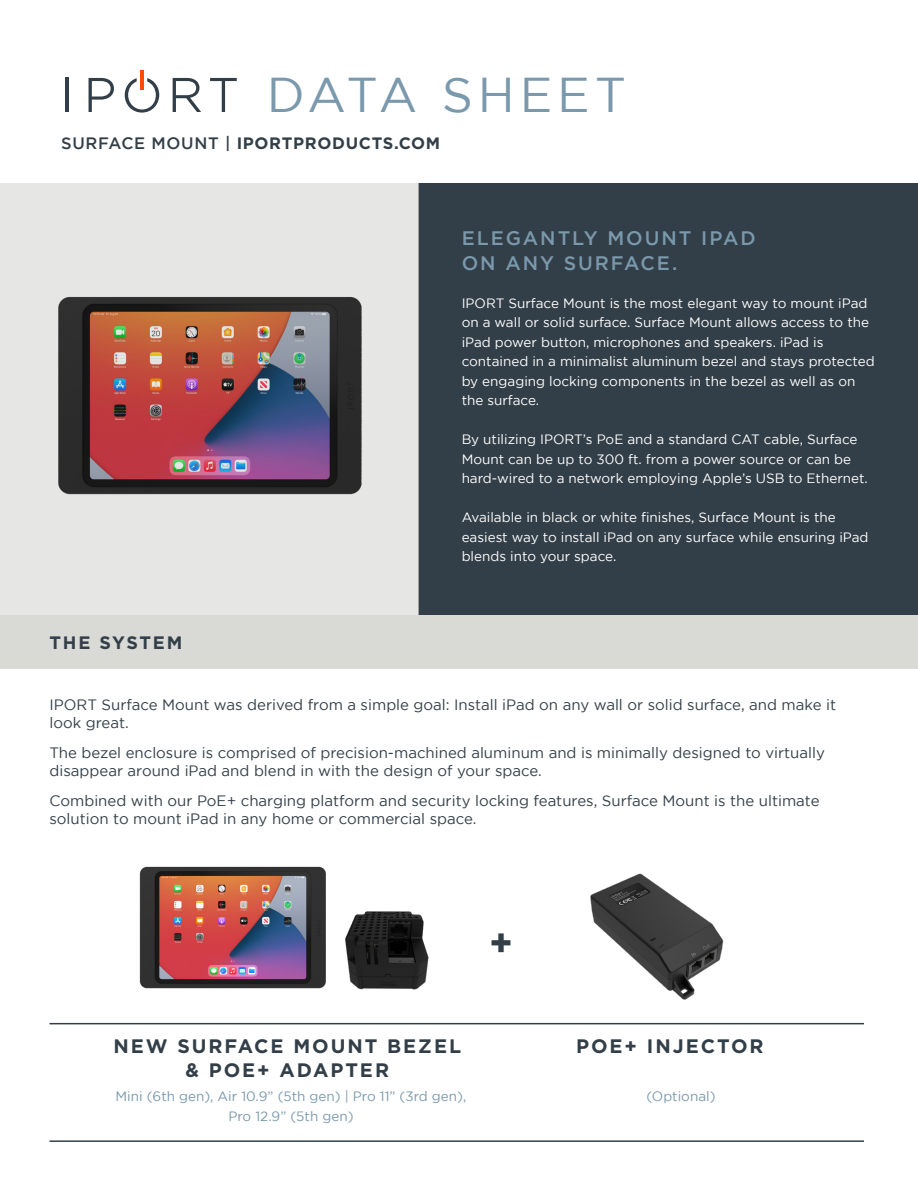
<style>
.page{position:relative;width:918px;height:1188px;background:#fff}
.page>*{position:absolute;margin:0;border:0;box-sizing:border-box;transform-origin:0 0}
.t1{font:48.75px "Gotham";letter-spacing:.1em;color:#7a99ac}
.t2{font:700 37.5px "Gotham";color:#333f48}
.t3{font:700 19.5px "Gotham";letter-spacing:.1em;color:#333f48}
.t4{font:500 19.5px "Gotham";letter-spacing:.1em;color:#7a99ac}
.t5{font:700 18px "Gotham";letter-spacing:.1em;color:#333f48}
.t6{font:700 16.5px "Gotham";letter-spacing:.04em;color:#333f48}
.t7{font:15px/18px "Gotham";color:#333f48}
.t8{font:13.5px/19.5px "Gotham";color:#fff}
.t9{font:13.5px "Gotham";color:#7a99ac}
.s1{font-weight:500}
</style>
<div class="page">
<div style="left:419px;top:183px;width:499px;height:432px;background:#333f48"></div>
<div style="left:0;top:183px;width:419px;height:432px;background:#e6e6e4"></div>
<hr style="left:65px;top:78px;width:3px;height:34px;background:#333f48">
<svg style="left:89px;top:78px;width:25px;height:34px"></svg>
<svg style="left:173px;top:78px;width:28px;height:34px"></svg>
<svg style="left:210px;top:78px;width:27px;height:34px"></svg>
<svg style="left:125px;top:78px;width:34px;height:35px"></svg>
<hr style="left:140px;top:71px;width:4px;height:19px;background:#fc4c02">
<img style="left:350px;top:911px;width:79px;height:79px">
<img style="left:566px;top:873px;width:182px;height:152px">
<img style="left:114px;top:866px;width:236px;height:159px">
<div style="left:0;top:615px;width:918px;height:54px;background:#d9d9d6"></div>
<img style="left:58px;top:297px;width:304px;height:198px">
<hr style="left:50px;top:1023px;width:814px;height:1px;background:#333f48">
<hr style="left:50px;top:1140px;width:814px;height:2px;background:#333f48">
<p class="t1" style="left:267px;top:68px;width:361px">DATA SHEET</p>
<p class="t6" style="left:61px;top:134px;width:381px"><span class="s1">SURFACE MOUNT |</span> IPORTPRODUCTS.COM</p>
<p class="t5" style="left:50px;top:632px;width:134px">THE SYSTEM</p>
<p class="t4" style="left:462px;top:227px;width:295px">ELEGANTLY MOUNT IPAD</p>
<p class="t4" style="left:462px;top:252px;width:217px">ON ANY SURFACE.</p>
<p class="t8" style="left:462px;top:293px;width:409px">IPORT Surface Mount is the most elegant way to mount iPad on a wall or solid surface. Surface Mount allows access to the iPad power button, microphones and speakers. iPad is</p>
<p class="t8" style="left:462px;top:351px;width:415px">contained in a minimalist aluminum bezel and stays protected by engaging locking components in the bezel as well as on the surface.</p>
<p class="t8" style="left:462px;top:429px;width:408px">By utilizing IPORT’s PoE and a standard CAT cable, Surface<br>Mount can be up to 300 ft. from a power source or can be hard-wired to a network employing Apple’s USB to Ethernet.</p>
<p class="t8" style="left:462px;top:507px;width:408px">Available in black or white finishes, Surface Mount is the easiest way to install iPad on any surface while ensuring iPad blends into your space.</p>
<p class="t7" style="left:50px;top:696px;width:788px">IPORT Surface Mount was derived from a simple goal: Install iPad on any wall or solid surface, and make it look great.</p>
<p class="t7" style="left:50px;top:744px;width:777px">The bezel enclosure is comprised of precision-machined aluminum and is minimally designed to virtually disappear around iPad and blend in with the design of your space.</p>
<p class="t7" style="left:50px;top:792px;width:772px">Combined with our PoE+ charging platform and security locking features, Surface Mount is the ultimate solution to mount iPad in any home or commercial space.</p>
<p class="t2" style="left:489px;top:921px;width:25px">+</p>
<p class="t3" style="left:113px;top:1035px;width:349px">NEW SURFACE MOUNT BEZEL</p>
<p class="t3" style="left:185px;top:1058px;width:205px">&amp; POE+ ADAPTER</p>
<p class="t9" style="left:116px;top:1089px;width:352px">Mini (6th gen), Air 10.9” (5th gen) | Pro 11” (3rd gen),</p>
<p class="t9" style="left:228px;top:1109px;width:127px">Pro 12.9” (5th gen)</p>
<p class="t3" style="left:576px;top:1035px;width:189px">POE+ INJECTOR</p>
<p class="t9" style="left:646px;top:1089px;width:71px">(Optional)</p>
</div>
